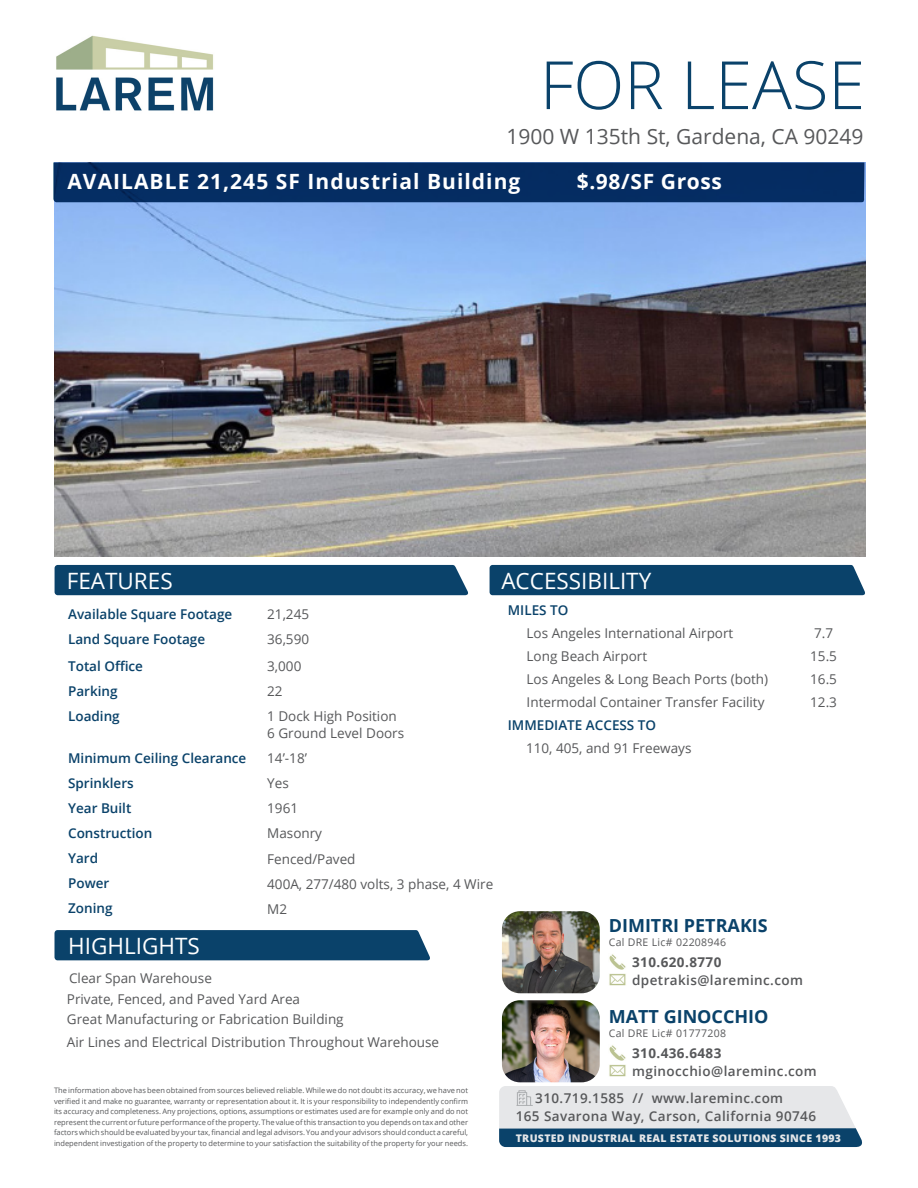
<style>
.page{position:relative;width:918px;height:1188px;background:#fff}
.page>*{position:absolute;margin:0;border:0;box-sizing:border-box;transform-origin:0 0}
.t1{font:300 66.6px "Open Sans";color:#0a426a}
.t2{font:22.5px "Open Sans";color:#fff}
.t3{font:700 21px "Open Sans";letter-spacing:.05em;color:#fff}
.t4{font:21px "Open Sans";color:#57585a}
.t5{font:700 18px "Open Sans";color:#0a426a}
.t6{font:13.5px/25.2px "Open Sans";color:#57585a}
.t7{font:600 13.5px/25px "Open Sans";color:#0a426a}
.t8{font:600 13.5px "Open Sans";letter-spacing:.03em;color:#57585a}
.t9{font:700 13.5px "Open Sans";letter-spacing:.03em;color:#57585a}
.t10{font:800 10.5px "Open Sans";letter-spacing:.03em;color:#e6e7e9}
.t11{font:10.5px "Open Sans";letter-spacing:.03em;color:#57585a}
.t12{font:7.5px/10.5px "Open Sans";color:#57585a;text-align:justify}
.s1{font-style:inherit}
</style>
<div class="page">
<div style="left:490px;top:565px;width:375px;height:30px;background:#0a426a"></div>
<img style="left:55px;top:202px;width:810px;height:354px">
<div style="left:53px;top:162px;width:812px;height:40px;background:#052c62"></div>
<img style="left:502px;top:1000px;width:98px;height:82px">
<img style="left:609px;top:1045px;width:17px;height:32px">
<svg style="left:499px;top:1086px;width:363px;height:61px;background:#a3b5c2"></svg>
<img style="left:516px;top:1090px;width:16px;height:16px">
<div style="left:55px;top:930px;width:375px;height:30px;background:#0a426a"></div>
<div style="left:55px;top:565px;width:413px;height:30px;background:#0a426a"></div>
<img style="left:56px;top:35px;width:158px;height:76px">
<img style="left:609px;top:954px;width:17px;height:32px">
<img style="left:502px;top:911px;width:98px;height:82px">
<p class="t1" style="left:540px;top:39px;width:327px">FOR LEASE</p>
<p class="t4" style="left:506px;top:122px;width:359px">1900 W 135th St, Gardena, CA 90249</p>
<p class="t3" style="left:67px;top:167px;width:455px">AVAILABLE 21,245 SF Industrial Building</p>
<p class="t3" style="left:577px;top:167px;width:147px">$<span class="s1">.98</span>/SF Gross</p>
<p class="t2" style="left:67px;top:566px;width:107px">FEATURES</p>
<p class="t7" style="left:68px;top:601px;width:166px">Available Square Footage</p>
<p class="t6" style="left:267px;top:601px;width:43px">21,245</p>
<p class="t7" style="left:68px;top:626px;width:139px">Land Square Footage</p>
<p class="t6" style="left:267px;top:626px;width:43px">36,590</p>
<p class="t7" style="left:68px;top:654px;width:76px">Total Office</p>
<p class="t7" style="left:68px;top:679px;width:51px">Parking</p>
<p class="t7" style="left:68px;top:704px;width:53px">Loading</p>
<p class="t7" style="left:68px;top:745px;width:180px">Minimum Ceiling Clearance<br>Sprinklers<br>Year Built<br>Construction<br>Yard<br>Power<br>Zoning</p>
<h3 class="t6" style="left:267px;top:653px;width:131px">3,000<br>22<br>1 Dock High Position</h3>
<h3 class="t6" style="left:267px;top:720px;width:228px">6 Ground Level Doors<br>14’-18’<br>Yes<br>1961<br>Masonry<br>Fenced/Paved<br>400A, 277/480 volts, 3 phase, 4 Wire<br>M2</h3>
<p class="t2" style="left:68px;top:931px;width:133px">HIGHLIGHTS</p>
<p class="t6" style="left:69px;top:965px;width:144px">Clear Span Warehouse</p>
<p class="t6" style="left:67px;top:986px;width:235px">Private, Fenced, and Paved Yard Area</p>
<p class="t6" style="left:67px;top:1007px;width:278px">Great Manufacturing or Fabrication Building</p>
<p class="t6" style="left:67px;top:1029px;width:374px">Air Lines and Electrical Distribution Throughout Warehouse</p>
<p class="t12" style="left:54px;top:1085px;width:416px">The information above has been obtained from sources believed reliable. While we do not doubt its accuracy, we have not verified it and make no guarantee, warranty or representation about it. It is your responsibility to independently confirm its accuracy and completeness. Any projections, options, assumptions or estimates used are for example only and do not represent the current or future performance of the property. The value of this transaction to you depends on tax and other factors which should be evaluated by your tax, financial and legal advisors. You and your advisors should conduct a careful, independent investigation of the property to determine to your satisfaction the suitability of the property for your needs.</p>
<p class="t2" style="left:501px;top:565px;width:151px">ACCESSIBILITY</p>
<p class="t7" style="left:508px;top:597px;width:62px">MILES TO</p>
<p class="t6" style="left:527px;top:620px;width:208px">Los Angeles International Airport</p>
<p class="t6" style="left:814px;top:620px;width:21px">7.7</p>
<p class="t6" style="left:527px;top:643px;width:122px">Long Beach Airport</p>
<p class="t6" style="left:810px;top:643px;width:28px">15.5</p>
<p class="t6" style="left:527px;top:666px;width:243px">Los Angeles &amp; Long Beach Ports (both)</p>
<p class="t6" style="left:810px;top:666px;width:28px">16.5</p>
<p class="t6" style="left:527px;top:690px;width:239px">Intermodal Container Transfer Facility</p>
<p class="t6" style="left:810px;top:690px;width:28px">12.3</p>
<p class="t7" style="left:508px;top:713px;width:150px">IMMEDIATE ACCESS TO</p>
<p class="t6" style="left:526px;top:735px;width:167px">110, 405, and 91 Freeways</p>
<p class="t5" style="left:609px;top:912px;width:161px">DIMITRI PETRAKIS</p>
<p class="t11" style="left:609px;top:935px;width:119px">Cal DRE Lic# 02208946</p>
<p class="t8" style="left:632px;top:970px;width:172px">dpetrakis@lareminc.com</p>
<p class="t9" style="left:632px;top:952px;width:91px">310.620.8770</p>
<p class="t5" style="left:609px;top:1003px;width:161px">MATT GINOCCHIO</p>
<p class="t11" style="left:609px;top:1026px;width:119px">Cal DRE Lic# 01777208</p>
<p class="t8" style="left:632px;top:1061px;width:186px">mginocchio@lareminc.com</p>
<p class="t9" style="left:632px;top:1043px;width:91px">310.436.6483</p>
<p class="t8" style="left:535px;top:1089px;width:249px">310.719.1585 // www.lareminc.com</p>
<p class="t8" style="left:516px;top:1107px;width:302px">165 Savarona Way, Carson, California 90746</p>
<p class="t10" style="left:516px;top:1130px;width:327px">TRUSTED INDUSTRIAL REAL ESTATE SOLUTIONS SINCE 1993</p>
</div>
